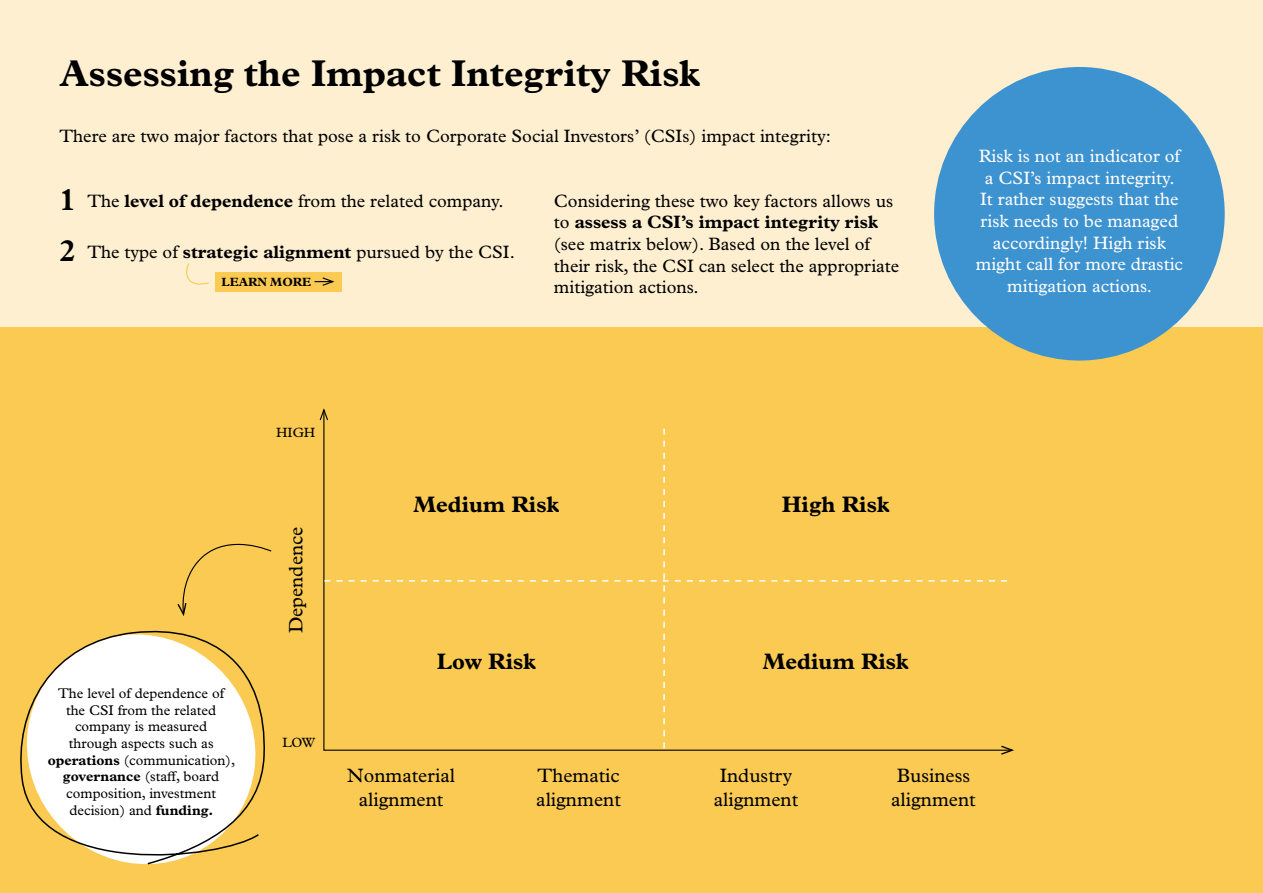
<style>
.page{position:relative;width:1263px;height:893px;background:#feefd1}
.page>*{position:absolute;margin:0;border:0;box-sizing:border-box;transform-origin:0 0}
.t1{font:700 37.5px "Plantin MT Pro";color:#000}
.t2{font:700 31.5px/51px "Plantin MT Pro";color:#000}
.t3{font:700 22.5px "Plantin MT Pro";color:#000}
.t4{font:19.5px/24px "Plantin MT Pro";color:#000;text-align:center}
.t5{font:18px/21.6px "Plantin MT Pro";color:#000}
.t6{font:18px/21.6px "Plantin MT Pro";color:#fff;text-align:center}
.t7{font:14.1px/16.6px "Plantin MT Pro";color:#000;text-align:center}
.t8{font:13.5px "Plantin MT Pro";color:#000}
.t9{font:700 12px "Plantin MT Pro";color:#000}
.s1{font-weight:700}
</style>
<div class="page">
<div style="left:0;top:327px;width:1263px;height:566px;background:#faca53"></div>
<svg style="left:319px;top:408px;width:9px;height:13px"></svg>
<svg style="left:324px;top:429px;width:690px;height:326px"></svg>
<svg style="left:177px;top:543px;width:95px;height:73px"></svg>
<svg style="left:20px;top:630px;width:245px;height:235px"></svg>
<svg style="left:186px;top:263px;width:23px;height:22px"></svg>
<div style="left:215px;top:272px;width:126px;height:19px;background:#faca53"></div>
<svg style="left:314px;top:277px;width:21px;height:9px"></svg>
<div style="left:934px;top:67px;width:291px;height:294px;background:#3d92d0;border-radius:50%"></div>
<h1 class="t1" style="left:60px;top:51px;width:642px">Assessing the Impact Integrity Risk</h1>
<p class="t5" style="left:60px;top:125px;width:773px">There are two major factors that pose a risk to Corporate Social Investors’ (CSIs) impact integrity:</p>
<h2 class="t2" style="left:60px;top:173px;width:18px">1<br>2</h2>
<p class="t5" style="left:87px;top:190px;width:418px">The <span class="s1">level of dependence</span> from the related company.</p>
<p class="t5" style="left:87px;top:241px;width:429px">The type of <span class="s1">strategic alignment</span> pursued by the CSI.</p>
<p class="t9" style="left:222px;top:275px;width:91px">LEARN MORE</p>
<p class="t5" style="left:554px;top:190px;width:347px">Considering these two key factors allows us to <span class="s1">assess a CSI’s impact integrity risk </span>(see matrix below). Based on the level of their risk, the CSI can select the appropriate mitigation actions.</p>
<p class="t8" style="left:276px;top:424px;width:41px">HIGH</p>
<p class="t4" style="left:284px;top:633px;width:108px;rotate:-90deg">Dependence</p>
<p class="t3" style="left:413px;top:491px;width:147px">Medium Risk</p>
<p class="t3" style="left:437px;top:648px;width:101px">Low Risk</p>
<p class="t3" style="left:782px;top:491px;width:109px">High Risk</p>
<p class="t3" style="left:763px;top:648px;width:147px">Medium Risk</p>
<p class="t6" style="left:976px;top:145px;width:209px">Risk is not an indicator of a CSI’s impact integrity.<br>It rather suggests that the risk needs to be managed accordingly! High risk might call for more drastic mitigation actions.</p>
<p class="t7" style="left:48px;top:685px;width:189px">The level of dependence of the CSI from the related company is measured<br>through aspects such as <span class="s1">operations</span> (communication), <span class="s1">governance</span> (staff, board composition, investment decision) and <span class="s1">funding.</span></p>
<p class="t8" style="left:282px;top:734px;width:35px">LOW</p>
<p class="t4" style="left:347px;top:763px;width:109px">Nonmaterial alignment</p>
<p class="t4" style="left:536px;top:763px;width:86px;text-align:left">Thematic alignment</p>
<p class="t4" style="left:714px;top:763px;width:86px">Industry alignment</p>
<p class="t4" style="left:891px;top:763px;width:86px;text-align:left">Business alignment</p>
</div>
